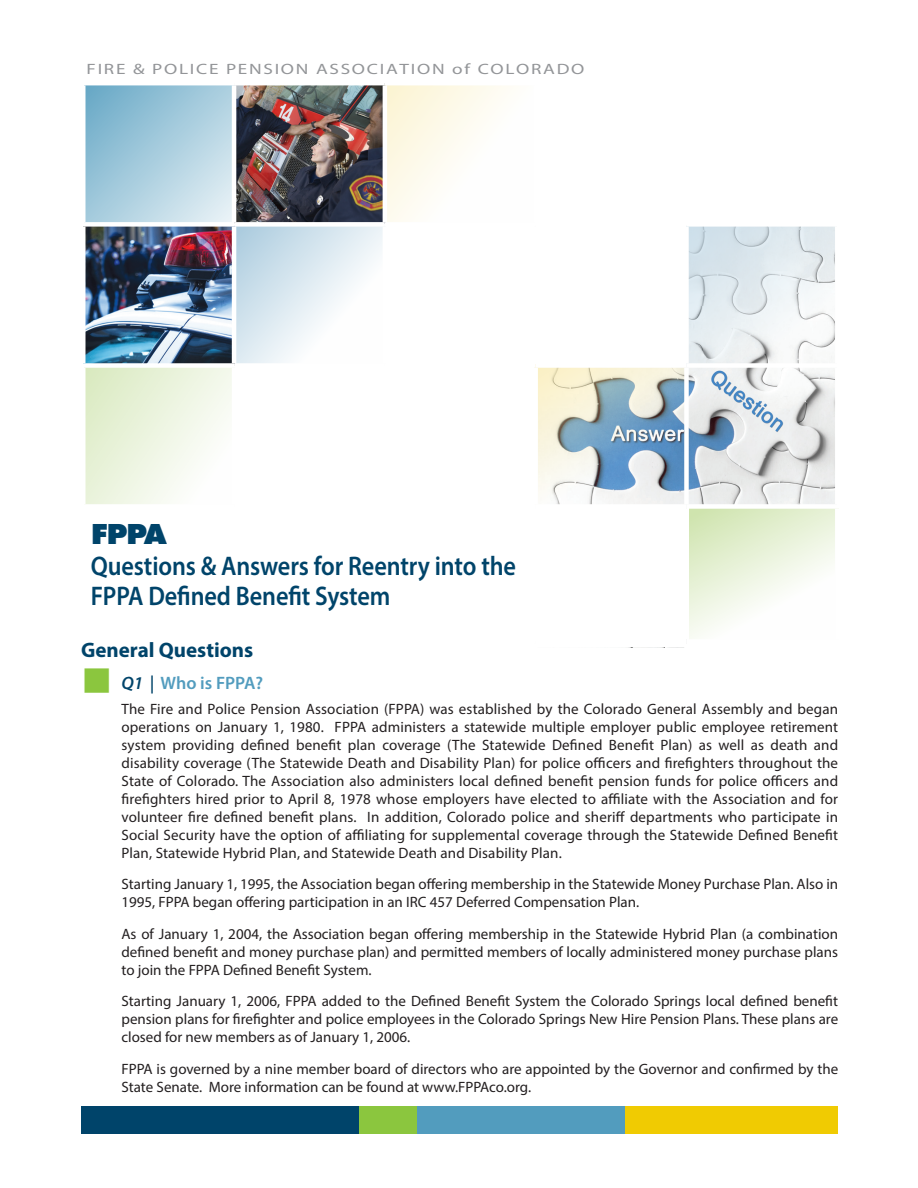
<style>
.page{position:relative;width:918px;height:1188px;background:#fff}
.page>*{position:absolute;margin:0;border:0;box-sizing:border-box;transform-origin:0 0}
.t1{font:800 30px "Futura PT";color:#00446a;scale:1.05 1}
.Drk_Blue_Head_Front{font:600 27px/30px "Myriad Pro";letter-spacing:-.005em;color:#00446a;scale:.9 1}
.Subhead_1{font:700 21px "Myriad Pro";color:#00446a}
.t2{font:600 18px "Myriad Pro";color:#529cbe}
.text{font:15px/18px "Myriad Pro";color:#231f20;text-align:justify}
.t3{font:15px "Myriad Pro";letter-spacing:.09em;color:#939598;scale:1.28 1}
.s1{font-style:italic;color:#00446a}
</style>
<div class="page">
<img style="left:689px;top:227px;width:146px;height:277px">
<svg style="left:538px;top:368px;width:146px;height:136px"></svg>
<div style="left:81px;top:1107px;width:283px;height:27px;background:#00446a"></div>
<div style="left:359px;top:1107px;width:60px;height:27px;background:#8bc63e"></div>
<div style="left:417px;top:1107px;width:210px;height:27px;background:#529cbe"></div>
<div style="left:626px;top:1107px;width:212px;height:27px;background:#f0cb02"></div>
<svg style="left:86px;top:85px;width:146px;height:137px;background:#a8cdde"></svg>
<img style="left:86px;top:227px;width:146px;height:136px">
<svg style="left:86px;top:368px;width:146px;height:136px"></svg>
<svg style="left:236px;top:227px;width:147px;height:136px"></svg>
<img style="left:236px;top:85px;width:147px;height:137px">
<svg style="left:387px;top:85px;width:122px;height:137px"></svg>
<svg style="left:689px;top:227px;width:145px;height:136px"></svg>
<svg style="left:689px;top:509px;width:146px;height:130px"></svg>
<div style="left:686px;top:363px;width:154px;height:5px;background:#fff"></div>
<p class="t3" style="left:87px;top:60px;width:391px">FIRE &amp; POLICE PENSION ASSOCIATION of COLORADO</p>
<p class="t1" style="left:91px;top:515px;width:74px">FPPA</p>
<p class="Drk_Blue_Head_Front" style="left:91px;top:551px;width:474px">Questions &amp; Answers for Reentry into the<br>FPPA Defined Benefit System</p>
<p class="Subhead_1" style="left:81px;top:637px;width:174px">General Questions</p>
<p class="t2" style="left:122px;top:671px;width:143px"><span class="s1">Q1 |</span> Who is FPPA?</p>
<p class="text" style="left:122px;top:699px;width:718px">The Fire and Police Pension Association (FPPA) was established by the Colorado General Assembly and began operations on January 1, 1980. FPPA administers a statewide multiple employer public employee retirement system providing defined benefit plan coverage (The Statewide Defined Benefit Plan) as well as death and disability coverage (The Statewide Death and Disability Plan) for police officers and firefighters throughout the State of Colorado. The Association also administers local defined benefit pension funds for police officers and firefighters hired prior to April 8, 1978 whose employers have elected to affiliate with the Association and for volunteer fire defined benefit plans. In addition, Colorado police and sheriff departments who participate in Social Security have the option of affiliating for supplemental coverage through the Statewide Defined Benefit Plan, Statewide Hybrid Plan, and Statewide Death and Disability Plan.</p>
<p class="text" style="left:122px;top:875px;width:718px">Starting January 1, 1995, the Association began offering membership in the Statewide Money Purchase Plan. Also in<br>1995, FPPA began offering participation in an IRC 457 Deferred Compensation Plan.</p>
<p class="text" style="left:122px;top:924px;width:718px">As of January 1, 2004, the Association began offering membership in the Statewide Hybrid Plan (a combination defined benefit and money purchase plan) and permitted members of locally administered money purchase plans to join the FPPA Defined Benefit System.</p>
<p class="text" style="left:122px;top:992px;width:718px">Starting January 1, 2006, FPPA added to the Defined Benefit System the Colorado Springs local defined benefit pension plans for firefighter and police employees in the Colorado Springs New Hire Pension Plans. These plans are closed for new members as of January 1, 2006.</p>
<p class="text" style="left:122px;top:1059px;width:718px">FPPA is governed by a nine member board of directors who are appointed by the Governor and confirmed by the<br>State Senate. More information can be found at www.FPPAco.org.</p>
</div>
